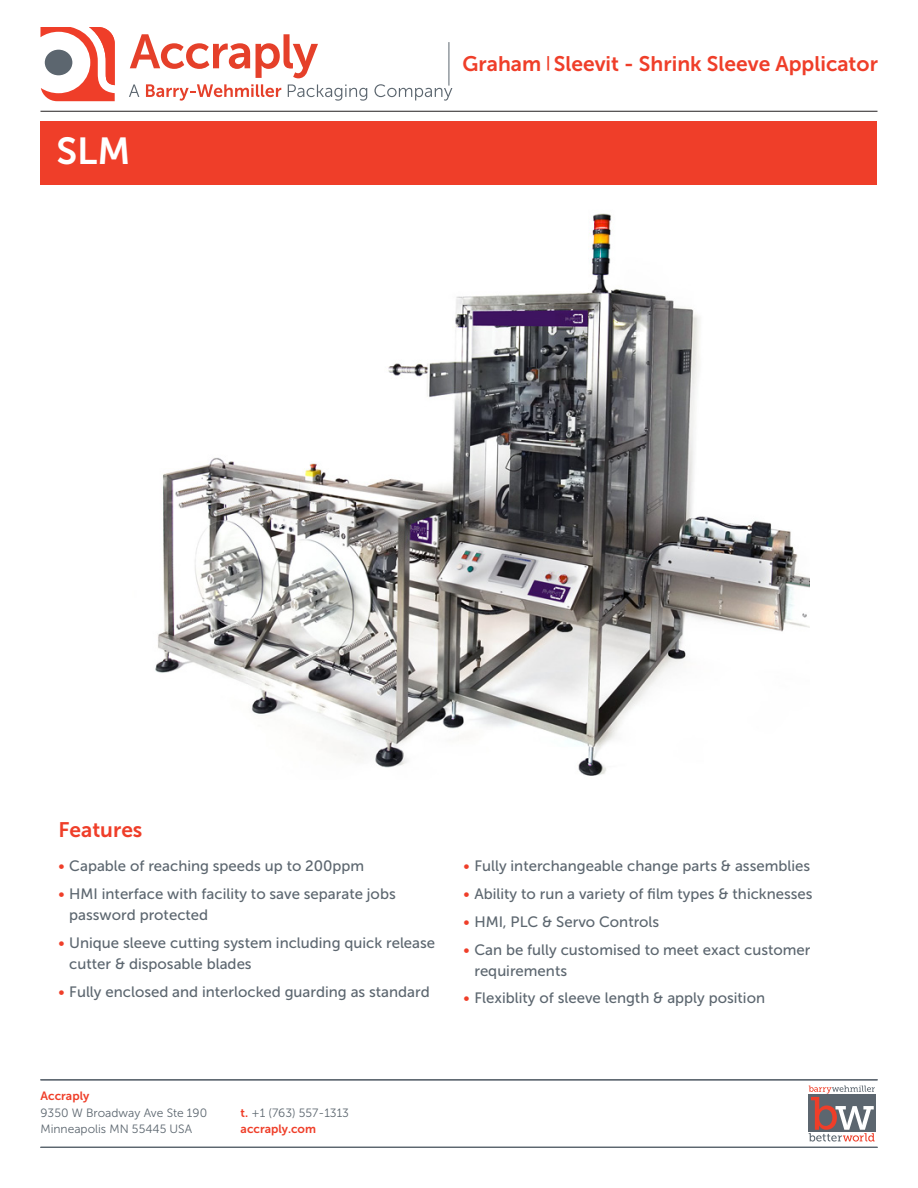
<style>
.page{position:relative;width:918px;height:1188px;background:#fff}
.page>*{position:absolute;margin:0;border:0;box-sizing:border-box;transform-origin:0 0}
.Page_1_Big_Header{font:37.5px "Museo Sans 700";color:#fff}
.Standing_Head{font:21px "Museo Sans 700";color:#ef3e29}
.t1{font:15px/21px "Museo Sans 500";color:#5c666f}
.t2{font:12px/16.5px "Museo Sans 300";color:#5c666f}
.t3{font:12px "Museo Sans 700";color:#ef3e29}
.s1{font-size:15px}
.s2{color:#ef3e29}
.s3{font-family:"Museo Sans 700";color:#ef3e29}
</style>
<div class="page">
<div style="left:40px;top:122px;width:838px;height:63px;background:#ef3e29"></div>
<hr style="left:40px;top:111px;width:838px;height:1px;background:#231f20">
<svg style="left:41px;top:27px;width:74px;height:74px"></svg>
<svg style="left:130px;top:34px;width:120px;height:35px"></svg>
<svg style="left:256px;top:34px;width:62px;height:44px"></svg>
<svg style="left:129px;top:84px;width:10px;height:13px"></svg>
<svg style="left:146px;top:84px;width:135px;height:17px"></svg>
<svg style="left:288px;top:84px;width:79px;height:17px"></svg>
<svg style="left:374px;top:84px;width:78px;height:17px"></svg>
<svg style="left:809px;top:1086px;width:66px;height:56px"></svg>
<hr style="left:40px;top:1147px;width:838px;height:1px;background:#5c666f">
<hr style="left:40px;top:1080px;width:838px;height:1px;background:#5c666f">
<hr style="left:448px;top:42px;width:1px;height:44px;background:#5c666f">
<img style="left:155px;top:213px;width:654px;height:563px">
<p class="Page_1_Big_Header" style="left:56px;top:130px;width:75px">SLM</p>
<p class="Standing_Head" style="left:463px;top:52px;width:417px">Graham <span class="s1">|</span> Sleevit - Shrink Sleeve Applicator</p>
<h2 class="Standing_Head" style="left:58px;top:819px;width:85px">Features</h2>
<p class="t1" style="left:58px;top:856px;width:307px"><span class="s2">•</span> Capable of reaching speeds up to 200ppm</p>
<p class="t1" style="left:69px;top:883px;width:328px;text-indent:-11px"><span class="s2">•</span> HMI interface with facility to save separate jobs password protected</p>
<p class="t1" style="left:69px;top:932px;width:367px;text-indent:-11px"><span class="s2">•</span> Unique sleeve cutting system including quick release cutter &amp; disposable blades</p>
<p class="t1" style="left:58px;top:981px;width:373px"><span class="s2">•</span> Fully enclosed and interlocked guarding as standard</p>
<p class="t1" style="left:464px;top:856px;width:348px"><span class="s2">•</span> Fully interchangeable change parts &amp; assemblies</p>
<p class="t1" style="left:464px;top:883px;width:351px"><span class="s2">•</span> Ability to run a variety of film types &amp; thicknesses</p>
<p class="t1" style="left:464px;top:911px;width:197px"><span class="s2">•</span> HMI, PLC &amp; Servo Controls</p>
<p class="t1" style="left:474px;top:939px;width:338px;text-indent:-11px"><span class="s2">•</span> Can be fully customised to meet exact customer requirements</p>
<p class="t1" style="left:464px;top:988px;width:303px"><span class="s2">•</span> Flexiblity of sleeve length &amp; apply position</p>
<p class="t3" style="left:40px;top:1089px;width:50px">Accraply</p>
<p class="t2" style="left:40px;top:1104px;width:168px">9350 W Broadway Ave Ste 190<br>Minneapolis MN 55445 USA</p>
<p class="t2" style="left:241px;top:1104px;width:110px"><span class="s3">t.</span> +1 (763) 557-1313</p>
<p class="t3" style="left:241px;top:1122px;width:77px">accraply.com</p>
</div>
